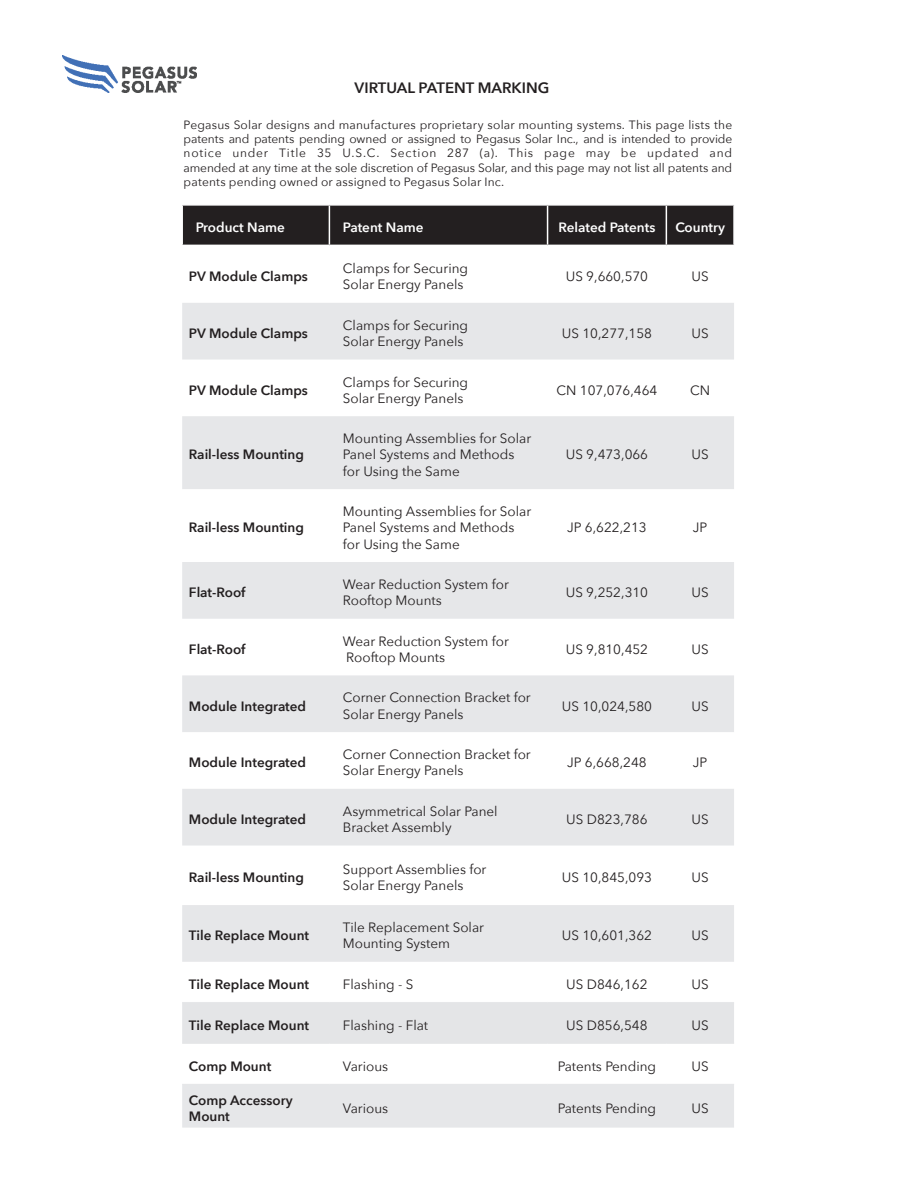
<style>
.page{position:relative;width:918px;height:1188px;background:#fff}
.page>*{position:absolute;margin:0;border:0;box-sizing:border-box;transform-origin:0 0}
.t1{font:600 15px "Avenir Next";color:#231f20}
.t2{font:13.5px/16.2px "Avenir Next";color:#231f20}
.t3{font:600 13.5px/16.2px "Avenir Next";color:#231f20}
.t4{font:600 13.5px "Avenir Next";color:#fff}
.t5{font:12px/14.4px "Avenir Next";letter-spacing:.015em;color:#231f20;text-align:justify}
</style>
<div class="page">
<img style="left:63px;top:56px;width:134px;height:37px">
<div style="left:183px;top:206px;width:550px;height:39px;background:#231f20"></div>
<svg style="left:182px;top:303px;width:552px;height:825px;fill:#e6e7e9"></svg>
<div style="left:182px;top:1003px;width:552px;height:40px;background:#e4e5e7"></div>
<hr style="left:329px;top:206px;width:1px;height:39px;background:#fff">
<hr style="left:547px;top:206px;width:1px;height:39px;background:#fff">
<hr style="left:666px;top:206px;width:1px;height:39px;background:#fff">
<hr style="left:182px;top:1002px;width:147px;height:1px;background:#e6e7e9">
<hr style="left:329px;top:1002px;width:219px;height:1px;background:#e6e7e9">
<hr style="left:548px;top:1002px;width:118px;height:1px;background:#e6e7e9">
<hr style="left:666px;top:1002px;width:68px;height:1px;background:#e6e7e9">
<hr style="left:182px;top:1043px;width:147px;height:1px;background:#e6e7e9">
<hr style="left:329px;top:1043px;width:219px;height:1px;background:#e6e7e9">
<hr style="left:548px;top:1043px;width:118px;height:1px;background:#e6e7e9">
<hr style="left:666px;top:1043px;width:68px;height:1px;background:#e6e7e9">
<hr style="left:182px;top:1084px;width:147px;height:1px;background:#e6e7e9">
<hr style="left:329px;top:1084px;width:219px;height:1px;background:#e6e7e9">
<hr style="left:548px;top:1084px;width:118px;height:1px;background:#e6e7e9">
<hr style="left:666px;top:1084px;width:68px;height:1px;background:#e6e7e9">
<p class="t1" style="left:355px;top:75px;width:196px">VIRTUAL PATENT MARKING</p>
<p class="t5" style="left:184px;top:117px;width:550px">Pegasus Solar designs and manufactures proprietary solar mounting systems. This page lists the patents and patents pending owned or assigned to Pegasus Solar Inc., and is intended to provide notice under Title 35 U.S.C. Section 287 (a). This page may be updated and amended at any time at the sole discretion of Pegasus Solar, and this page may not list all patents and patents pending owned or assigned to Pegasus Solar Inc.</p>
<p class="t4" style="left:196px;top:216px;width:91px">Product Name</p>
<p class="t4" style="left:343px;top:216px;width:82px">Patent Name</p>
<p class="t4" style="left:559px;top:216px;width:98px">Related Patents</p>
<p class="t4" style="left:675px;top:216px;width:51px">Country</p>
<p class="t3" style="left:189px;top:268px;width:120px">PV Module Clamps</p>
<p class="t2" style="left:343px;top:260px;width:127px">Clamps for Securing<br>Solar Energy Panels</p>
<p class="t2" style="left:566px;top:268px;width:84px">US 9,660,570</p>
<p class="t2" style="left:692px;top:268px;width:19px">US</p>
<p class="t3" style="left:189px;top:325px;width:120px">PV Module Clamps</p>
<p class="t2" style="left:343px;top:316px;width:127px">Clamps for Securing<br>Solar Energy Panels</p>
<p class="t2" style="left:562px;top:325px;width:92px">US 10,277,158</p>
<p class="t2" style="left:692px;top:325px;width:19px">US</p>
<p class="t3" style="left:189px;top:381px;width:120px">PV Module Clamps</p>
<p class="t2" style="left:343px;top:373px;width:127px">Clamps for Securing<br>Solar Energy Panels</p>
<p class="t2" style="left:557px;top:381px;width:102px">CN 107,076,464</p>
<p class="t2" style="left:690px;top:381px;width:22px">CN</p>
<p class="t3" style="left:189px;top:446px;width:117px">Rail-less Mounting</p>
<p class="t3" style="left:189px;top:519px;width:117px">Rail-less Mounting</p>
<p class="t2" style="left:343px;top:430px;width:190px">Mounting Assemblies for Solar<br>Panel Systems and Methods for Using the Same</p>
<p class="t2" style="left:343px;top:503px;width:190px">Mounting Assemblies for Solar<br>Panel Systems and Methods for Using the Same</p>
<p class="t2" style="left:566px;top:446px;width:84px">US 9,473,066</p>
<p class="t2" style="left:692px;top:446px;width:19px">US</p>
<p class="t2" style="left:567px;top:519px;width:81px">JP 6,622,213</p>
<p class="t2" style="left:693px;top:519px;width:16px">JP</p>
<p class="t3" style="left:189px;top:584px;width:58px">Flat-Roof</p>
<p class="t2" style="left:343px;top:576px;width:168px">Wear Reduction System for<br>Rooftop Mounts</p>
<p class="t2" style="left:566px;top:584px;width:84px">US 9,252,310</p>
<p class="t2" style="left:692px;top:584px;width:19px">US</p>
<p class="t3" style="left:189px;top:641px;width:58px">Flat-Roof</p>
<p class="t2" style="left:343px;top:632px;width:168px">Wear Reduction System for<br>Rooftop Mounts</p>
<p class="t2" style="left:566px;top:640px;width:84px">US 9,810,452</p>
<p class="t2" style="left:692px;top:640px;width:19px">US</p>
<p class="t3" style="left:189px;top:697px;width:119px">Module Integrated</p>
<p class="t2" style="left:343px;top:689px;width:189px">Corner Connection Bracket for<br>Solar Energy Panels</p>
<p class="t2" style="left:562px;top:697px;width:92px">US 10,024,580</p>
<p class="t2" style="left:692px;top:697px;width:19px">US</p>
<p class="t3" style="left:189px;top:754px;width:119px">Module Integrated</p>
<p class="t2" style="left:343px;top:746px;width:189px">Corner Connection Bracket for<br>Solar Energy Panels</p>
<p class="t2" style="left:567px;top:754px;width:81px">JP 6,668,248</p>
<p class="t2" style="left:693px;top:754px;width:16px">JP</p>
<p class="t3" style="left:189px;top:811px;width:119px">Module Integrated</p>
<p class="t2" style="left:343px;top:802px;width:156px">Asymmetrical Solar Panel<br>Bracket Assembly</p>
<p class="t2" style="left:566px;top:811px;width:83px">US D823,786</p>
<p class="t2" style="left:692px;top:811px;width:19px">US</p>
<p class="t3" style="left:189px;top:869px;width:117px">Rail-less Mounting</p>
<p class="t2" style="left:343px;top:861px;width:145px">Support Assemblies for<br>Solar Energy Panels</p>
<p class="t2" style="left:562px;top:869px;width:92px">US 10,845,093</p>
<p class="t2" style="left:692px;top:869px;width:19px">US</p>
<p class="t3" style="left:189px;top:927px;width:122px">Tile Replace Mount</p>
<p class="t2" style="left:343px;top:919px;width:143px">Tile Replacement Solar<br>Mounting System</p>
<p class="t2" style="left:562px;top:927px;width:92px">US 10,601,362</p>
<p class="t2" style="left:692px;top:927px;width:19px">US</p>
<p class="t3" style="left:189px;top:976px;width:122px">Tile Replace Mount</p>
<p class="t2" style="left:343px;top:976px;width:72px">Flashing - S</p>
<p class="t2" style="left:566px;top:976px;width:83px">US D846,162</p>
<p class="t2" style="left:692px;top:976px;width:19px">US</p>
<p class="t3" style="left:189px;top:1017px;width:122px">Tile Replace Mount</p>
<p class="t2" style="left:343px;top:1016px;width:87px">Flashing - Flat</p>
<p class="t2" style="left:566px;top:1016px;width:83px">US D856,548</p>
<p class="t2" style="left:692px;top:1016px;width:19px">US</p>
<p class="t3" style="left:189px;top:1057px;width:84px">Comp Mount</p>
<p class="t2" style="left:343px;top:1057px;width:47px">Various</p>
<p class="t2" style="left:558px;top:1057px;width:100px">Patents Pending</p>
<p class="t2" style="left:692px;top:1057px;width:19px">US</p>
<p class="t3" style="left:189px;top:1092px;width:105px">Comp Accessory<br>Mount</p>
<p class="t2" style="left:343px;top:1099px;width:47px">Various</p>
<p class="t2" style="left:558px;top:1099px;width:100px">Patents Pending</p>
<p class="t2" style="left:692px;top:1099px;width:19px">US</p>
</div>
